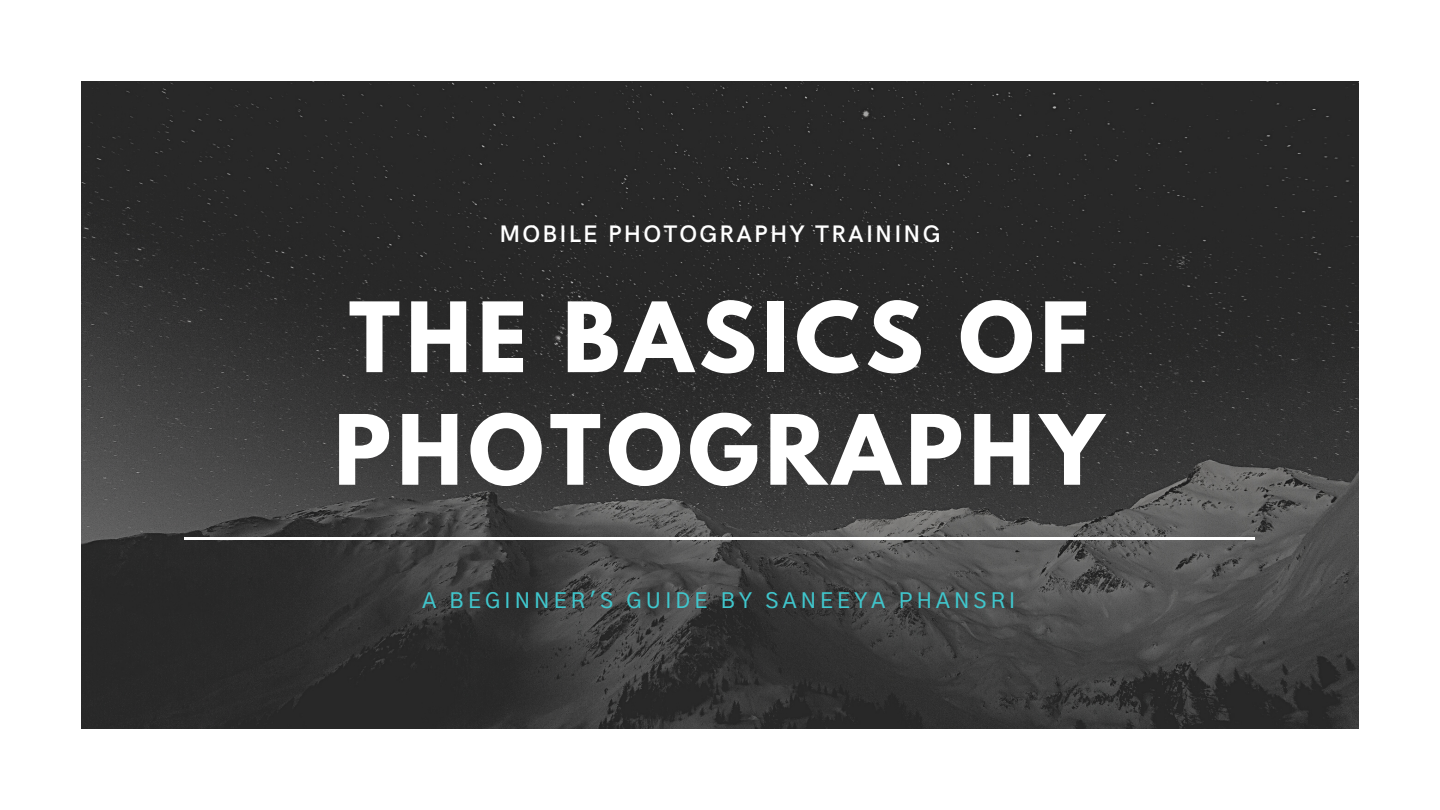
<style>
.page{position:relative;width:1440px;height:810px;background:#fff}
.page>*{position:absolute;margin:0;border:0;box-sizing:border-box;transform-origin:0 0}
.t1{font:700 85.8px/112.6px "League Spartan";letter-spacing:.07em;color:#fff}
.t2{font:600 24px "HK Grotesk";letter-spacing:.09em;color:#fff}
.t3{font:500 21px "Gothic A1";letter-spacing:.2em;color:#40c6cc}
</style>
<div class="page">
<img style="left:81px;top:81px;width:1278px;height:648px">
<hr style="left:184px;top:537px;width:1072px;height:2px;background:#fff">
<p class="t2" style="left:499px;top:220px;width:443px">MOBILE PHOTOGRAPHY TRAINING</p>
<h1 class="t1" style="left:334px;top:292px;width:771px">THE BASICS OF<br>PHOTOGRAPHY</h1>
<p class="t3" style="left:422px;top:591px;width:594px">A BEGINNER'S GUIDE BY SANEEYA PHANSRI</p>
</div>
